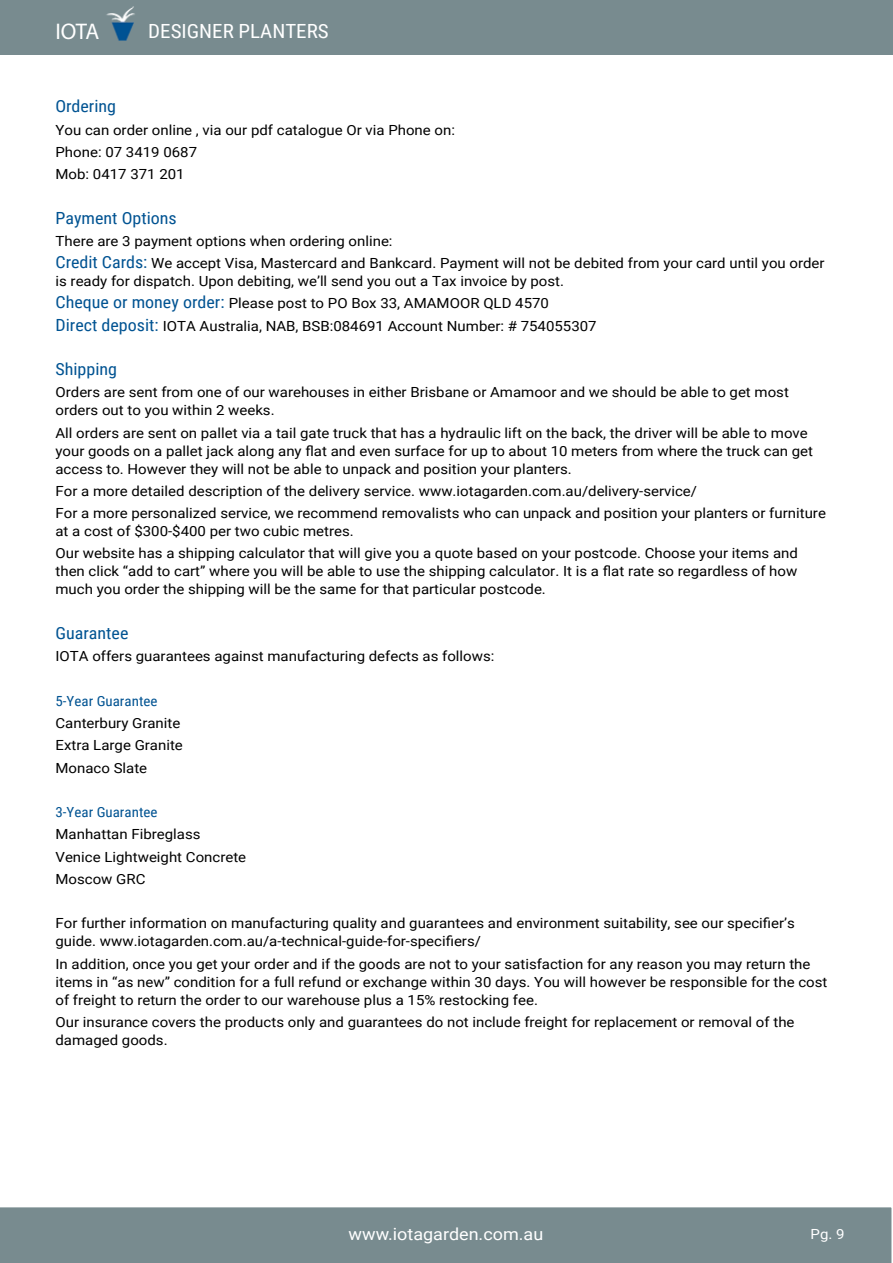
<style>
.page{position:relative;width:893px;height:1263px;background:#fff}
.page>*{position:absolute;margin:0;border:0;box-sizing:border-box;transform-origin:0 0}
.t1{font:22.65px "Myriad Pro";color:#fff}
.t2{font:19.5px "Roboto Condensed";color:#fff;scale:1.08 1}
.t3{font:16.8px "Roboto Condensed";color:#005392;scale:1.08 1}
.t4{font:16.8px "Roboto";color:#fff;scale:1.08 1}
.t5{font:13.95px/22.2px "Roboto";color:#000;scale:1.08 1}
.t6{font:13.95px "Roboto Condensed";color:#005392;scale:1.08 1}
.t7{font:13.95px "Roboto";color:#fff;scale:1.08 1}
.s1{font-family:"Roboto Condensed";font-size:16.8px;color:#005392}
</style>
<div class="page">
<div style="left:0;top:0;width:893px;height:54px;background:#788b8f"></div>
<img style="left:106px;top:6px;width:29px;height:35px">
<div style="left:0;top:1207px;width:892px;height:56px;background:#788b8f"></div>
<h1 class="t1" style="left:56px;top:18px;width:45px">IOTA</h1>
<h2 class="t2" style="left:148px;top:18px;width:169px">DESIGNER PLANTERS</h2>
<p class="t3" style="left:56px;top:95px;width:58px">Ordering</p>
<p class="t5" style="left:56px;top:118px;width:371px">You can order online , via our pdf catalogue Or via Phone on:<br>Phone: 07 3419 0687<br>Mob: 0417 371 201</p>
<p class="t3" style="left:56px;top:206px;width:114px">Payment Options</p>
<p class="t5" style="left:56px;top:229px;width:714px">There are 3 payment options when ordering online:<br><span class="s1">Credit Cards:</span> We accept Visa, Mastercard and Bankcard. Payment will not be debited from your card until you order</p>
<p class="t5" style="left:55px;top:270px;width:502px">is ready for dispatch. Upon debiting, we’ll send you out a Tax invoice by post.<br><span class="s1">Cheque or money order:</span> Please post to PO Box 33, AMAMOOR QLD 4570<br><span class="s1">Direct deposit:</span> IOTA Australia, NAB, BSB:084691 Account Number: # 754055307</p>
<p class="t3" style="left:56px;top:357px;width:59px">Shipping</p>
<p class="t5" style="left:56px;top:383px;width:681px;line-height:18px">Orders are sent from one of our warehouses in either Brisbane or Amamoor and we should be able to get most orders out to you within 2 weeks.</p>
<p class="t5" style="left:56px;top:423px;width:703px;line-height:18px">All orders are sent on pallet via a tail gate truck that has a hydraulic lift on the back, the driver will be able to move your goods on a pallet jack along any flat and even surface for up to about 10 meters from where the truck can get access to. However they will not be able to unpack and position your planters.</p>
<p class="t5" style="left:56px;top:479px;width:715px">For a more detailed description of the delivery service. www.iotagarden.com.au/delivery-service/<br>For a more personalized service, we recommend removalists who can unpack and position your planters or furniture</p>
<p class="t5" style="left:56px;top:520px;width:689px">at a cost of $300-$400 per two cubic metres.<br>Our website has a shipping calculator that will give you a quote based on your postcode. Choose your items and</p>
<p class="t5" style="left:56px;top:562px;width:688px;line-height:18px">then click “add to cart” where you will be able to use the shipping calculator. It is a flat rate so regardless of how much you order the shipping will be the same for that particular postcode.</p>
<p class="t3" style="left:56px;top:621px;width:69px">Guarantee</p>
<p class="t5" style="left:56px;top:645px;width:408px">IOTA offers guarantees against manufacturing defects as follows:</p>
<p class="t6" style="left:56px;top:691px;width:96px">5-Year Guarantee</p>
<p class="t5" style="left:56px;top:711px;width:119px">Canterbury Granite<br>Extra Large Granite<br>Monaco Slate</p>
<p class="t6" style="left:56px;top:802px;width:96px">3-Year Guarantee</p>
<p class="t5" style="left:56px;top:823px;width:178px">Manhattan Fibreglass<br>Venice Lightweight Concrete<br>Moscow GRC</p>
<p class="t5" style="left:56px;top:914px;width:686px;line-height:18px">For further information on manufacturing quality and guarantees and environment suitability, see our specifier’s guide. www.iotagarden.com.au/a-technical-guide-for-specifiers/</p>
<p class="t5" style="left:56px;top:954px;width:716px;line-height:18px">In addition, once you get your order and if the goods are not to your satisfaction for any reason you may return the items in “as new” condition for a full refund or exchange within 30 days. You will however be responsible for the cost of freight to return the order to our warehouse plus a 15% restocking fee.</p>
<p class="t5" style="left:56px;top:1012px;width:686px;line-height:18px">Our insurance covers the products only and guarantees do not include freight for replacement or removal of the damaged goods.</p>
<p class="t4" style="left:349px;top:1222px;width:182px">www.iotagarden.com.au</p>
<p class="t7" style="left:811px;top:1224px;width:33px">Pg. 9</p>
</div>
